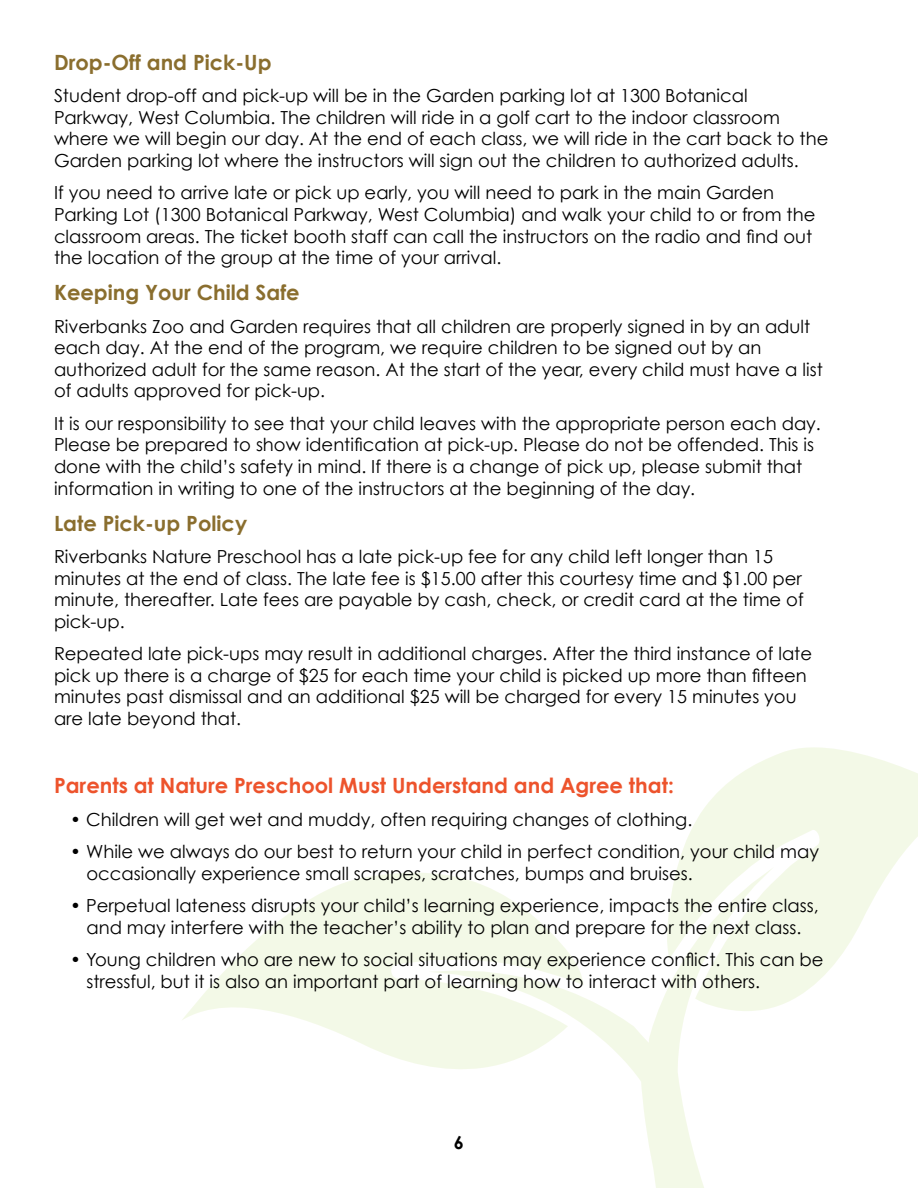
<style>
.page{position:relative;width:918px;height:1188px;background:#fff}
.page>*{position:absolute;margin:0;border:0;box-sizing:border-box;transform-origin:0 0}
.t1{font:700 21px "Century Gothic";color:#8a6e2e}
.t2{font:700 21px "Century Gothic";color:#ed532c}
.t3{font:18px/21.6px "Century Gothic";color:#000}
.t4{font:700 18px "Century Gothic";color:#000}
</style>
<div class="page">
<svg style="left:677px;top:747px;width:241px;height:260px;fill:#f3f9e7"></svg>
<svg style="left:182px;top:873px;width:246px;height:193px;fill:#f3f9e7"></svg>
<svg style="left:428px;top:867px;width:346px;height:321px"></svg>
<p class="t1" style="left:54px;top:49px;width:219px">Drop-Off and Pick-Up</p>
<p class="t3" style="left:54px;top:85px;width:776px">Student drop-off and pick-up will be in the Garden parking lot at 1300 Botanical Parkway, West Columbia. The children will ride in a golf cart to the indoor classroom where we will begin our day. At the end of each class, we will ride in the cart back to the Garden parking lot where the instructors will sign out the children to authorized adults.</p>
<p class="t3" style="left:54px;top:182px;width:763px">If you need to arrive late or pick up early, you will need to park in the main Garden Parking Lot (1300 Botanical Parkway, West Columbia) and walk your child to or from the classroom areas. The ticket booth staff can call the instructors on the radio and find out the location of the group at the time of your arrival.</p>
<p class="t1" style="left:54px;top:279px;width:247px">Keeping Your Child Safe</p>
<p class="t3" style="left:54px;top:315px;width:770px">Riverbanks Zoo and Garden requires that all children are properly signed in by an adult each day. At the end of the program, we require children to be signed out by an authorized adult for the same reason. At the start of the year, every child must have a list of adults approved for pick-up.</p>
<p class="t3" style="left:54px;top:412px;width:768px">It is our responsibility to see that your child leaves with the appropriate person each day.<br>Please be prepared to show identification at pick-up. Please do not be offended. This is done with the child’s safety in mind. If there is a change of pick up, please submit that information in writing to one of the instructors at the beginning of the day.</p>
<p class="t1" style="left:54px;top:510px;width:195px">Late Pick-up Policy</p>
<p class="t3" style="left:54px;top:545px;width:751px">Riverbanks Nature Preschool has a late pick-up fee for any child left longer than 15 minutes at the end of class. The late fee is $15.00 after this courtesy time and $1.00 per minute, thereafter. Late fees are payable by cash, check, or credit card at the time of pick-up.</p>
<p class="t3" style="left:54px;top:643px;width:760px">Repeated late pick-ups may result in additional charges. After the third instance of late pick up there is a charge of $25 for each time your child is picked up more than fifteen minutes past dismissal and an additional $25 will be charged for every 15 minutes you are late beyond that.</p>
<p class="t2" style="left:54px;top:773px;width:621px">Parents at Nature Preschool Must Understand and Agree that:</p>
<p class="t3" style="left:70px;top:808px;width:624px">• Children will get wet and muddy, often requiring changes of clothing.</p>
<p class="t3" style="left:86px;top:841px;width:734px;text-indent:-16px">• While we always do our best to return your child in perfect condition, your child may occasionally experience small scrapes, scratches, bumps and bruises.</p>
<p class="t3" style="left:70px;top:895px;width:750px;text-align:center">• Perpetual lateness disrupts your child’s learning experience, impacts the entire class, and may interfere with the teacher’s ability to plan and prepare for the next class.</p>
<p class="t3" style="left:86px;top:949px;width:739px;text-indent:-16px">• Young children who are new to social situations may experience conflict. This can be stressful, but it is also an important part of learning how to interact with others.</p>
<p class="t4" style="left:454px;top:1131px;width:12px">6</p>
</div>
